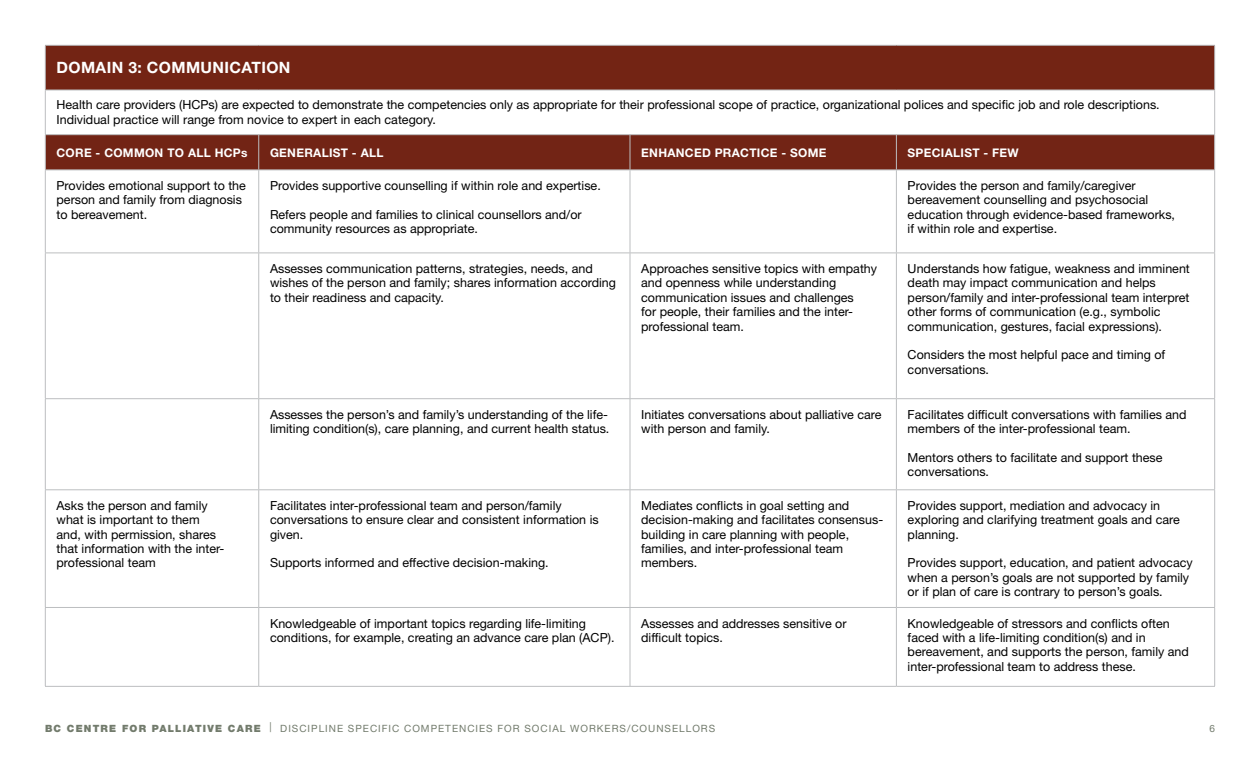
<style>
.page{position:relative;width:1260px;height:765px;background:#fff}
.page>*{position:absolute;margin:0;border:0;box-sizing:border-box;transform-origin:0 0}
.t1{font:700 15.62px "Helvetica Neue LT Std";letter-spacing:.025em;color:#fff}
.t2{font:12.5px/14.4px "Helvetica Neue LT Std";color:#000}
.t3{font:700 11.88px "Helvetica Neue LT Std";letter-spacing:.025em;color:#fff}
.t4{font:10px "Helvetica Neue LT Std";letter-spacing:.1em;color:#727b6c}
.s1{font-weight:900}
</style>
<div class="page">
<div style="left:45px;top:45px;width:1170px;height:45px;background:#732414"></div>
<div style="left:46px;top:135px;width:1168px;height:35px;background:#722415"></div>
<hr style="left:45px;top:45px;width:214px;height:1px;background:#bcbec0">
<hr style="left:45px;top:46px;width:1px;height:44px;background:#bcbec0">
<hr style="left:259px;top:45px;width:371px;height:1px;background:#bcbec0">
<hr style="left:630px;top:45px;width:266px;height:1px;background:#bcbec0">
<hr style="left:896px;top:45px;width:319px;height:1px;background:#bcbec0">
<hr style="left:1214px;top:46px;width:1px;height:44px;background:#bcbec0">
<hr style="left:45px;top:90px;width:214px;height:1px;background:#bcbec0">
<hr style="left:45px;top:90px;width:1px;height:44px;background:#bcbec0">
<hr style="left:259px;top:90px;width:371px;height:1px;background:#bcbec0">
<hr style="left:630px;top:90px;width:266px;height:1px;background:#bcbec0">
<hr style="left:896px;top:90px;width:319px;height:1px;background:#bcbec0">
<hr style="left:1214px;top:90px;width:1px;height:44px;background:#bcbec0">
<hr style="left:45px;top:134px;width:214px;height:1px;background:#bcbec0">
<hr style="left:45px;top:135px;width:1px;height:35px;background:#bcbec0">
<hr style="left:259px;top:134px;width:371px;height:1px;background:#bcbec0">
<hr style="left:258px;top:135px;width:1px;height:35px;background:#bcbec0">
<hr style="left:630px;top:134px;width:266px;height:1px;background:#bcbec0">
<hr style="left:630px;top:135px;width:1px;height:35px;background:#bcbec0">
<hr style="left:896px;top:134px;width:319px;height:1px;background:#bcbec0">
<hr style="left:896px;top:135px;width:1px;height:35px;background:#bcbec0">
<hr style="left:1214px;top:135px;width:1px;height:35px;background:#bcbec0">
<hr style="left:45px;top:170px;width:214px;height:1px;background:#bcbec0">
<hr style="left:45px;top:170px;width:1px;height:83px;background:#bcbec0">
<hr style="left:259px;top:170px;width:371px;height:1px;background:#bcbec0">
<hr style="left:258px;top:170px;width:1px;height:83px;background:#bcbec0">
<hr style="left:630px;top:170px;width:266px;height:1px;background:#bcbec0">
<hr style="left:630px;top:170px;width:1px;height:83px;background:#bcbec0">
<hr style="left:896px;top:170px;width:319px;height:1px;background:#bcbec0">
<hr style="left:896px;top:170px;width:1px;height:83px;background:#bcbec0">
<hr style="left:1214px;top:170px;width:1px;height:83px;background:#bcbec0">
<hr style="left:45px;top:253px;width:214px;height:1px;background:#bcbec0">
<hr style="left:45px;top:253px;width:1px;height:145px;background:#bcbec0">
<hr style="left:259px;top:253px;width:371px;height:1px;background:#bcbec0">
<hr style="left:258px;top:253px;width:1px;height:145px;background:#bcbec0">
<hr style="left:630px;top:253px;width:266px;height:1px;background:#bcbec0">
<hr style="left:630px;top:253px;width:1px;height:145px;background:#bcbec0">
<hr style="left:896px;top:253px;width:319px;height:1px;background:#bcbec0">
<hr style="left:896px;top:253px;width:1px;height:145px;background:#bcbec0">
<hr style="left:1214px;top:253px;width:1px;height:145px;background:#bcbec0">
<hr style="left:45px;top:398px;width:214px;height:1px;background:#bcbec0">
<hr style="left:45px;top:399px;width:1px;height:90px;background:#bcbec0">
<hr style="left:259px;top:398px;width:371px;height:1px;background:#bcbec0">
<hr style="left:258px;top:399px;width:1px;height:90px;background:#bcbec0">
<hr style="left:630px;top:398px;width:266px;height:1px;background:#bcbec0">
<hr style="left:630px;top:399px;width:1px;height:90px;background:#bcbec0">
<hr style="left:896px;top:398px;width:319px;height:1px;background:#bcbec0">
<hr style="left:896px;top:399px;width:1px;height:90px;background:#bcbec0">
<hr style="left:1214px;top:399px;width:1px;height:90px;background:#bcbec0">
<hr style="left:45px;top:489px;width:214px;height:1px;background:#bcbec0">
<hr style="left:45px;top:490px;width:1px;height:117px;background:#bcbec0">
<hr style="left:259px;top:489px;width:371px;height:1px;background:#bcbec0">
<hr style="left:258px;top:490px;width:1px;height:117px;background:#bcbec0">
<hr style="left:630px;top:489px;width:266px;height:1px;background:#bcbec0">
<hr style="left:630px;top:490px;width:1px;height:117px;background:#bcbec0">
<hr style="left:896px;top:489px;width:319px;height:1px;background:#bcbec0">
<hr style="left:896px;top:490px;width:1px;height:117px;background:#bcbec0">
<hr style="left:1214px;top:490px;width:1px;height:117px;background:#bcbec0">
<hr style="left:45px;top:607px;width:214px;height:1px;background:#bcbec0">
<hr style="left:45px;top:608px;width:1px;height:78px;background:#bcbec0">
<hr style="left:259px;top:607px;width:371px;height:1px;background:#bcbec0">
<hr style="left:258px;top:608px;width:1px;height:78px;background:#bcbec0">
<hr style="left:630px;top:607px;width:266px;height:1px;background:#bcbec0">
<hr style="left:630px;top:608px;width:1px;height:78px;background:#bcbec0">
<hr style="left:896px;top:607px;width:319px;height:1px;background:#bcbec0">
<hr style="left:896px;top:608px;width:1px;height:78px;background:#bcbec0">
<hr style="left:1214px;top:608px;width:1px;height:78px;background:#bcbec0">
<hr style="left:45px;top:686px;width:214px;height:1px;background:#bcbec0">
<hr style="left:259px;top:686px;width:371px;height:1px;background:#bcbec0">
<hr style="left:630px;top:686px;width:266px;height:1px;background:#bcbec0">
<hr style="left:896px;top:686px;width:319px;height:1px;background:#bcbec0">
<p class="t1" style="left:57px;top:58px;width:235px">DOMAIN 3: COMMUNICATION</p>
<p class="t2" style="left:57px;top:97px;width:1105px;line-height:15px">Health care providers (HCPs) are expected to demonstrate the competencies only as appropriate for their professional scope of practice, organizational polices and specific job and role descriptions.<br>Individual practice will range from novice to expert in each category.</p>
<p class="t3" style="left:57px;top:145px;width:192px">CORE - COMMON TO ALL HCPs</p>
<p class="t3" style="left:270px;top:145px;width:115px">GENERALIST - ALL</p>
<p class="t3" style="left:641px;top:145px;width:187px">ENHANCED PRACTICE - SOME</p>
<p class="t3" style="left:908px;top:145px;width:113px">SPECIALIST - FEW</p>
<p class="t2" style="left:57px;top:178px;width:191px">Provides emotional support to the person and family from diagnosis to bereavement.</p>
<p class="t2" style="left:270px;top:178px;width:332px">Provides supportive counselling if within role and expertise.</p>
<p class="t2" style="left:908px;top:178px;width:269px">Provides the person and family/caregiver bereavement counselling and psychosocial education through evidence-based frameworks, if within role and expertise.</p>
<p class="t2" style="left:270px;top:207px;width:313px">Refers people and families to clinical counsellors and/or community resources as appropriate.</p>
<p class="t2" style="left:270px;top:261px;width:348px">Assesses communication patterns, strategies, needs, and wishes of the person and family; shares information according to their readiness and capacity.</p>
<p class="t2" style="left:641px;top:261px;width:237px">Approaches sensitive topics with empathy and openness while understanding communication issues and challenges<br>for people, their families and the inter&shy;professional team.</p>
<p class="t2" style="left:908px;top:261px;width:284px">Understands how fatigue, weakness and imminent death may impact communication and helps person/family and inter-professional team interpret other forms of communication (e.g., symbolic communication, gestures, facial expressions).</p>
<p class="t2" style="left:908px;top:348px;width:259px">Considers the most helpful pace and timing of conversations.</p>
<p class="t2" style="left:270px;top:407px;width:341px">Assesses the person’s and family’s understanding of the life&shy;limiting condition(s), care planning, and current health status.</p>
<p class="t2" style="left:641px;top:407px;width:242px">Initiates conversations about palliative care with person and family.</p>
<p class="t2" style="left:908px;top:407px;width:280px">Facilitates difficult conversations with families and members of the inter-professional team.</p>
<p class="t2" style="left:908px;top:450px;width:256px">Mentors others to facilitate and support these conversations.</p>
<p class="t2" style="left:57px;top:498px;width:169px">Asks the person and family what is important to them and, with permission, shares that information with the inter&shy;professional team</p>
<p class="t2" style="left:270px;top:498px;width:330px">Facilitates inter-professional team and person/family conversations to ensure clear and consistent information is given.</p>
<p class="t2" style="left:270px;top:556px;width:280px">Supports informed and effective decision-making.</p>
<p class="t2" style="left:641px;top:498px;width:243px">Mediates conflicts in goal setting and decision-making and facilitates consensus&shy;building in care planning with people, families, and inter-professional team members.</p>
<p class="t2" style="left:908px;top:498px;width:274px">Provides support, mediation and advocacy in exploring and clarifying treatment goals and care planning.</p>
<p class="t2" style="left:908px;top:556px;width:287px">Provides support, education, and patient advocacy when a person’s goals are not supported by family or if plan of care is contrary to person’s goals.</p>
<p class="t2" style="left:270px;top:616px;width:346px">Knowledgeable of important topics regarding life-limiting conditions, for example, creating an advance care plan (ACP).</p>
<p class="t2" style="left:641px;top:616px;width:207px">Assesses and addresses sensitive or difficult topics.</p>
<p class="t2" style="left:908px;top:616px;width:283px">Knowledgeable of stressors and conflicts often faced with a life-limiting condition(s) and in bereavement, and supports the person, family and inter-professional team to address these.</p>
<p class="t4" style="left:45px;top:722px;width:672px"><span class="s1">BC CENTRE FOR PALLIATIVE CARE</span> | DISCIPLINE SPECIFIC COMPETENCIES FOR SOCIAL WORKERS/COUNSELLORS</p>
<p class="t4" style="left:1209px;top:722px;width:7px">6</p>
</div>
